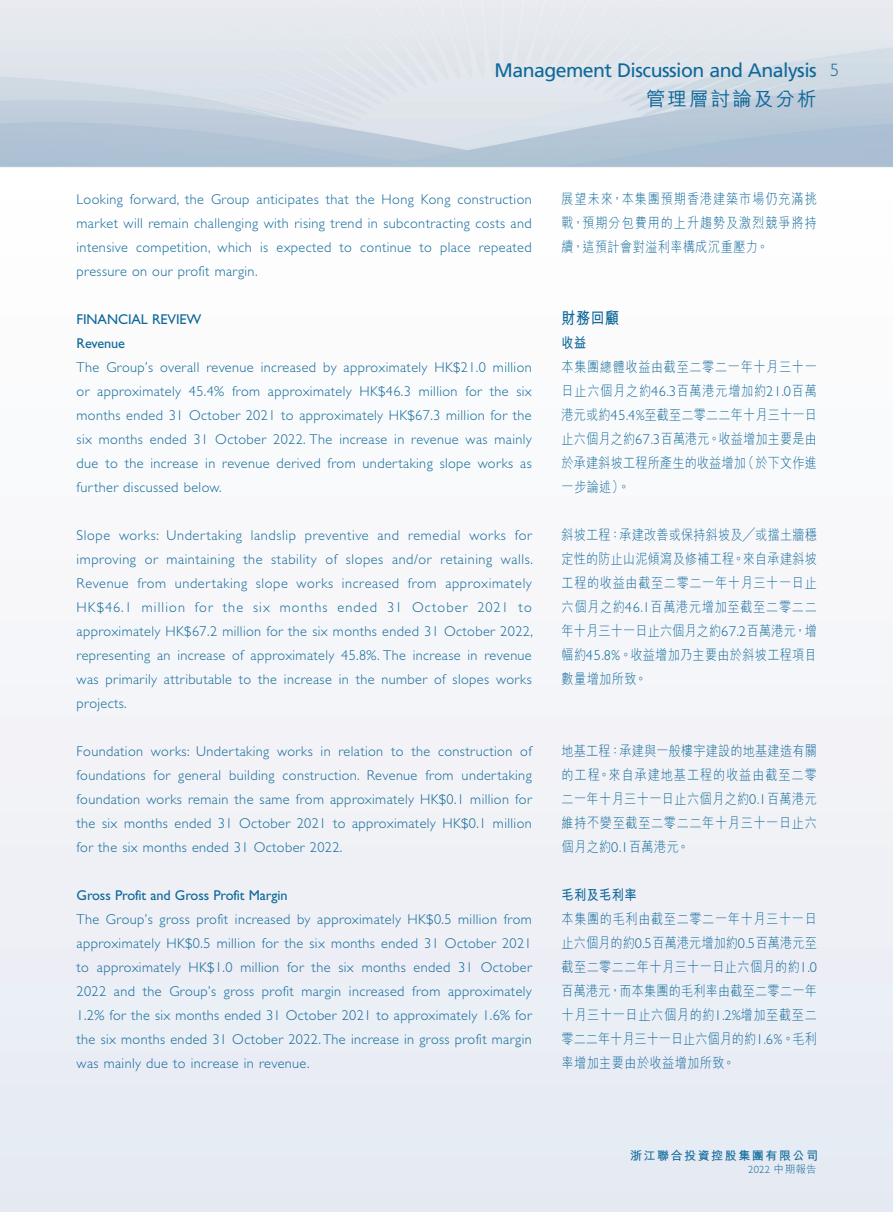
<style>
.page{position:relative;width:893px;height:1212px;background:#fff}
.page>*{position:absolute;margin:0;border:0;box-sizing:border-box;transform-origin:0 0}
.t1{font:19.5px "Frutiger LT Std";letter-spacing:-.025em;color:#0f689a}
.t2{font:19.5px "M Hei HK Medium E Ten B5 H";letter-spacing:.11em;color:#0f689a}
.t3{font:300 18px "Gill Sans Std";color:#0f689a}
.t4{font:16.5px "M Hei HK Bold E Ten B5 H";color:#0f689a;scale:.85 1}
.t5{font:300 14.25px/24px "Gill Sans Std";letter-spacing:.03em;color:#0f689a;text-align:justify}
.t6{font:14.25px/24px "M Hei HK Light E Ten B5 H";letter-spacing:.04em;color:#0f689a;text-align:justify;scale:.85 1}
.t7{font:14.25px/24px "Gill Sans Std";letter-spacing:-.005em;color:#0f689a}
.t8{font:14.25px "M Hei HK Bold E Ten B5 H";letter-spacing:.04em;color:#0f689a;scale:.85 1}
.t9{font:12px "M Hei HK Bold E Ten B5 H";letter-spacing:.13em;color:#0f689a}
.t10{font:300 10.5px "Gill Sans Std";color:#0f689a}
.s1{font-family:"Gill Sans Std";font-weight:300}
.s2{font-family:"M Hei HK Light E Ten B5 H";font-weight:400}
</style>
<div class="page">
<h1 class="t1" style="left:494px;top:62px;width:324px">Management Discussion and Analysis</h1>
<h1 class="t2" style="left:646px;top:91px;width:172px">管理層討論及分析</h1>
<p class="t3" style="left:830px;top:63px;width:10px">5</p>
<p class="t5" style="left:77px;top:189px;width:456px">Looking forward, the Group anticipates that the Hong Kong construction market will remain challenging with rising trend in subcontracting costs and intensive competition, which is expected to continue to place repeated pressure on our profit margin.</p>
<p class="t7" style="left:77px;top:309px;width:126px">FINANCIAL REVIEW<br>Revenue</p>
<p class="t5" style="left:77px;top:357px;width:456px">The Group’s overall revenue increased by approximately HK$21.0 million or approximately 45.4% from approximately HK$46.3 million for the six months ended 31 October 2021 to approximately HK$67.3 million for the six months ended 31 October 2022. The increase in revenue was mainly due to the increase in revenue derived from undertaking slope works as further discussed below.</p>
<p class="t5" style="left:77px;top:525px;width:458px">Slope works: Undertaking landslip preventive and remedial works for improving or maintaining the stability of slopes and/or retaining walls.<br>Revenue from undertaking slope works increased from approximately HK$46.1 million for the six months ended 31 October 2021 to approximately HK$67.2 million for the six months ended 31 October 2022, representing an increase of approximately 45.8%. The increase in revenue was primarily attributable to the increase in the number of slopes works projects.</p>
<p class="t5" style="left:77px;top:741px;width:456px">Foundation works: Undertaking works in relation to the construction of foundations for general building construction. Revenue from undertaking foundation works remain the same from approximately HK$0.1 million for the six months ended 31 October 2021 to approximately HK$0.1 million for the six months ended 31 October 2022.</p>
<p class="t7" style="left:77px;top:885px;width:212px">Gross Profit and Gross Profit Margin</p>
<p class="t5" style="left:77px;top:909px;width:456px">The Group’s gross profit increased by approximately HK$0.5 million from approximately HK$0.5 million for the six months ended 31 October 2021 to approximately HK$1.0 million for the six months ended 31 October 2022 and the Group’s gross profit margin increased from approximately 1.2% for the six months ended 31 October 2021 to approximately 1.6% for the six months ended 31 October 2022. The increase in gross profit margin was mainly due to increase in revenue.</p>
<p class="t6" style="left:561px;top:189px;width:302px">展望未來，本集團預期香港建築市場仍充滿挑戰，預期分包費用的上升趨勢及激烈競爭將持續，這預計會對溢利率構成沉重壓力。</p>
<p class="t4" style="left:561px;top:312px;width:69px">財務回顧</p>
<p class="t8" style="left:561px;top:338px;width:31px">收益</p>
<p class="t6" style="left:561px;top:357px;width:302px">本集團總體收益由截至二零二一年十月三十一日止六個月之約<span class="s1">46.3</span>百萬港元增加約<span class="s1">21.0</span>百萬港元或約<span class="s1">45.4%</span>至截至二零二二年十月三十一日止六個月之約<span class="s1">67.3</span>百萬港元。收益增加主要是由於承建斜坡工程所產生的收益增加（於下文作進一步論述）。</p>
<p class="t6" style="left:561px;top:525px;width:302px">斜坡工程：承建改善或保持斜坡及╱或擋土牆穩定性的防止山泥傾瀉及修補工程。來自承建斜坡工程的收益由截至二零二一年十月三十一日止六個月之約<span class="s1">46.1</span>百萬港元增加至截至二零二二年十月三十一日止六個月之約<span class="s1">67.2</span>百萬港元，增幅約<span class="s1">45.8%</span>。收益增加乃主要由於斜坡工程項目數量增加所致。</p>
<p class="t6" style="left:561px;top:741px;width:302px">地基工程：承建與一般樓宇建設的地基建造有關的工程。來自承建地基工程的收益由截至二零二一年十月三十一日止六個月之約<span class="s1">0.1</span>百萬港元維持不變至截至二零二二年十月三十一日止六個月之約<span class="s1">0.1</span>百萬港元。</p>
<p class="t8" style="left:561px;top:890px;width:90px">毛利及毛利率</p>
<p class="t6" style="left:561px;top:909px;width:302px">本集團的毛利由截至二零二一年十月三十一日止六個月的約<span class="s1">0.5</span>百萬港元增加約<span class="s1">0.5</span>百萬港元至截至二零二二年十月三十一日止六個月的約<span class="s1">1.0</span>百萬港元，而本集團的毛利率由截至二零二一年十月三十一日止六個月的約<span class="s1">1.2%</span>增加至截至二零二二年十月三十一日止六個月的約<span class="s1">1.6%</span>。毛利率增加主要由於收益增加所致。</p>
<p class="t9" style="left:630px;top:1151px;width:189px">浙江聯合投資控股集團有限公司</p>
<p class="t10" style="left:748px;top:1165px;width:70px">2022 <span class="s2">中期報告</span></p>
</div>
